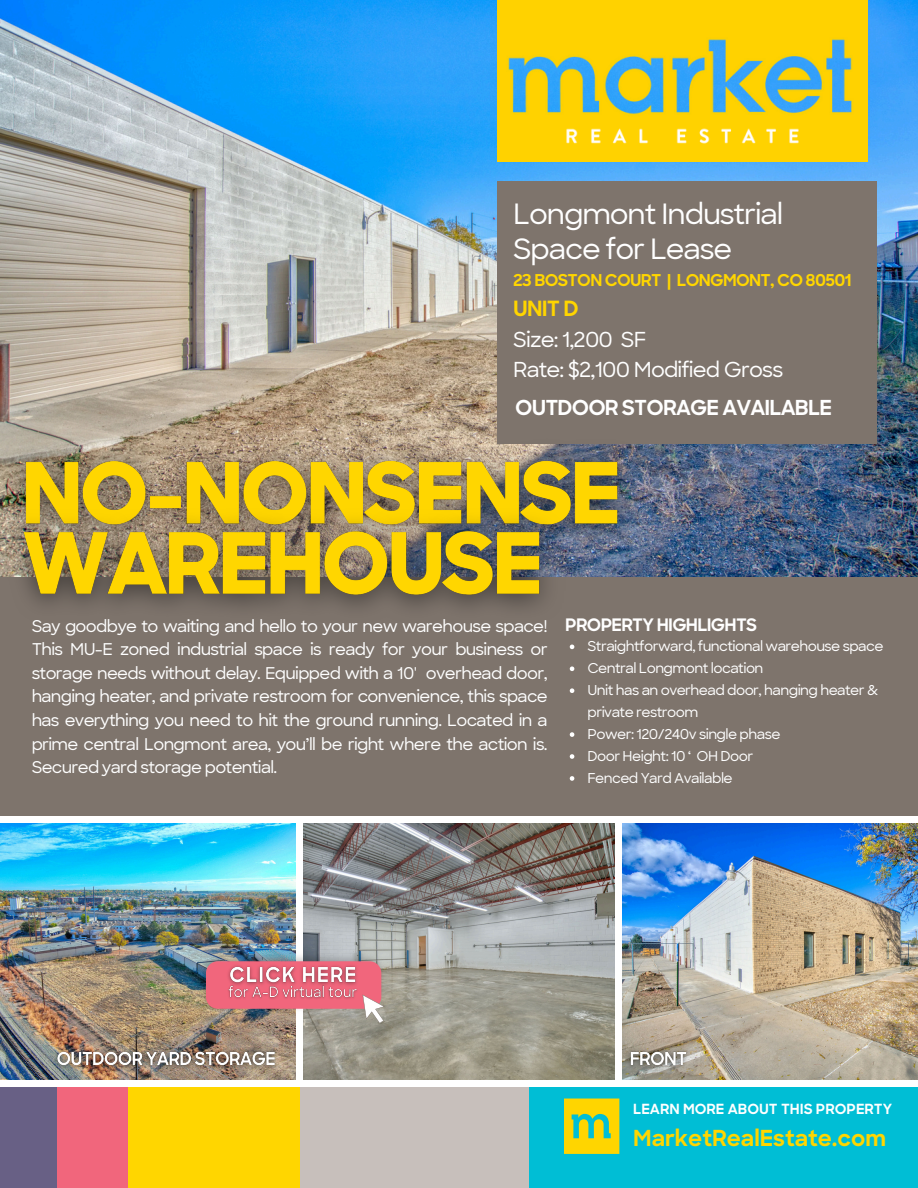
<style>
.page{position:relative;width:918px;height:1188px;background:#fff}
.page>*{position:absolute;margin:0;border:0;box-sizing:border-box;transform-origin:0 0}
.t1{font:500 28.5px/34.8px "Sharp Sans";letter-spacing:-.04em;color:#fff}
.t2{font:700 22.05px "Sharp Sans";color:#ffd600}
.t3{font:500 21px/31.5px "Sharp Sans";letter-spacing:-.04em;color:#fff}
.t4{font:700 20.7px "Sharp Sans";letter-spacing:-.04em;color:#fff}
.t5{font:700 17.25px "Sharp Sans";letter-spacing:-.04em;color:#fff}
.t6{font:500 16.5px/23.7px "Sharp Sans";letter-spacing:-.04em;color:#fff;text-align:justify}
.t7{font:700 16.35px "Sharp Sans";letter-spacing:-.04em;color:#ffd600}
.t8{font:700 13.95px "Sharp Sans";color:#fff}
.t9{font:500 13.8px/21.9px "Sharp Sans";letter-spacing:-.04em;color:#fff}
.s1{font-weight:700;color:#ffd500}
</style>
<div class="page">
<img style="left:0;top:0;width:918px;height:577px">
<img style="left:622px;top:824px;width:296px;height:255px">
<img style="left:0;top:824px;width:296px;height:255px">
<img style="left:304px;top:824px;width:310px;height:255px">
<div style="left:497px;top:182px;width:380px;height:262px;background:#7e746c"></div>
<div style="left:0;top:577px;width:918px;height:239px;background:#7e746c"></div>
<div style="left:0;top:1087px;width:918px;height:101px;background:#00bed5"></div>
<div style="left:300px;top:1087px;width:229px;height:101px;background:#c7bfbb"></div>
<div style="left:92px;top:1087px;width:208px;height:101px;background:#ffd600"></div>
<div style="left:0;top:1087px;width:57px;height:101px;background:#686085"></div>
<div style="left:57px;top:1087px;width:71px;height:101px;background:#f1667c"></div>
<img style="left:497px;top:0;width:370px;height:162px">
<img style="left:0;top:427px;width:654px;height:181px">
<svg style="left:570px;top:645px;width:4px;height:4px"></svg>
<svg style="left:570px;top:666px;width:4px;height:5px"></svg>
<svg style="left:570px;top:688px;width:4px;height:5px"></svg>
<svg style="left:570px;top:732px;width:4px;height:5px"></svg>
<svg style="left:570px;top:754px;width:4px;height:5px"></svg>
<svg style="left:570px;top:776px;width:4px;height:5px"></svg>
<svg style="left:564px;top:1099px;width:55px;height:55px;background:#d5d122"></svg>
<img style="left:196px;top:952px;width:190px;height:62px">
<div style="left:206px;top:961px;width:175px;height:48px;background:#f1667c;border-radius:12px"></div>
<img style="left:221px;top:960px;width:142px;height:22px">
<img style="left:228px;top:982px;width:129px;height:17px">
<svg style="left:363px;top:995px;width:22px;height:29px"></svg>
<img style="left:49px;top:1043px;width:236px;height:32px">
<img style="left:622px;top:1043px;width:73px;height:32px">
<h4 class="t1" style="left:513px;top:197px;width:271px">Longmont Industrial<br>Space for Lease</h4>
<h2 class="t7" style="left:513px;top:274px;width:340px">23 BOSTON COURT | LONGMONT, CO 80501</h2>
<p class="t3" style="left:513px;top:293px;width:135px"><span class="s1">UNIT D<br></span>Size: 1,200 SF</p>
<p class="t3" style="left:513px;top:353px;width:272px">Rate: $2,100 Modified Gross</p>
<h6 class="t4" style="left:515px;top:400px;width:318px">OUTDOOR STORAGE AVAILABLE</h6>
<h3 class="t6" style="left:32px;top:614px;width:518px">Say goodbye to waiting and hello to your new warehouse space!<br>This MU-E zoned industrial space is ready for your business or storage needs without delay. Equipped with a 10' overhead door, hanging heater, and private restroom for convenience, this space has everything you need to hit the ground running. Located in a prime central Longmont area, you’ll be right where the action is.<br>Secured yard storage potential.</h3>
<p class="t5" style="left:565px;top:618px;width:194px">PROPERTY HIGHLIGHTS</p>
<h6 class="t9" style="left:588px;top:636px;width:297px">Straightforward, functional warehouse space</h6>
<p class="t9" style="left:588px;top:658px;width:177px">Central Longmont location</p>
<p class="t9" style="left:588px;top:680px;width:292px">Unit has an overhead door, hanging heater &amp; private restroom</p>
<p class="t9" style="left:588px;top:723px;width:194px">Power: 120/240v single phase</p>
<p class="t9" style="left:588px;top:745px;width:167px">Door Height: 10 ‘ OH Door</p>
<p class="t9" style="left:588px;top:767px;width:147px">Fenced Yard Available</p>
<p class="t8" style="left:633px;top:1104px;width:261px">LEARN MORE ABOUT THIS PROPERTY</p>
<p class="t2" style="left:633px;top:1129px;width:254px">MarketRealEstate.com</p>
</div>
